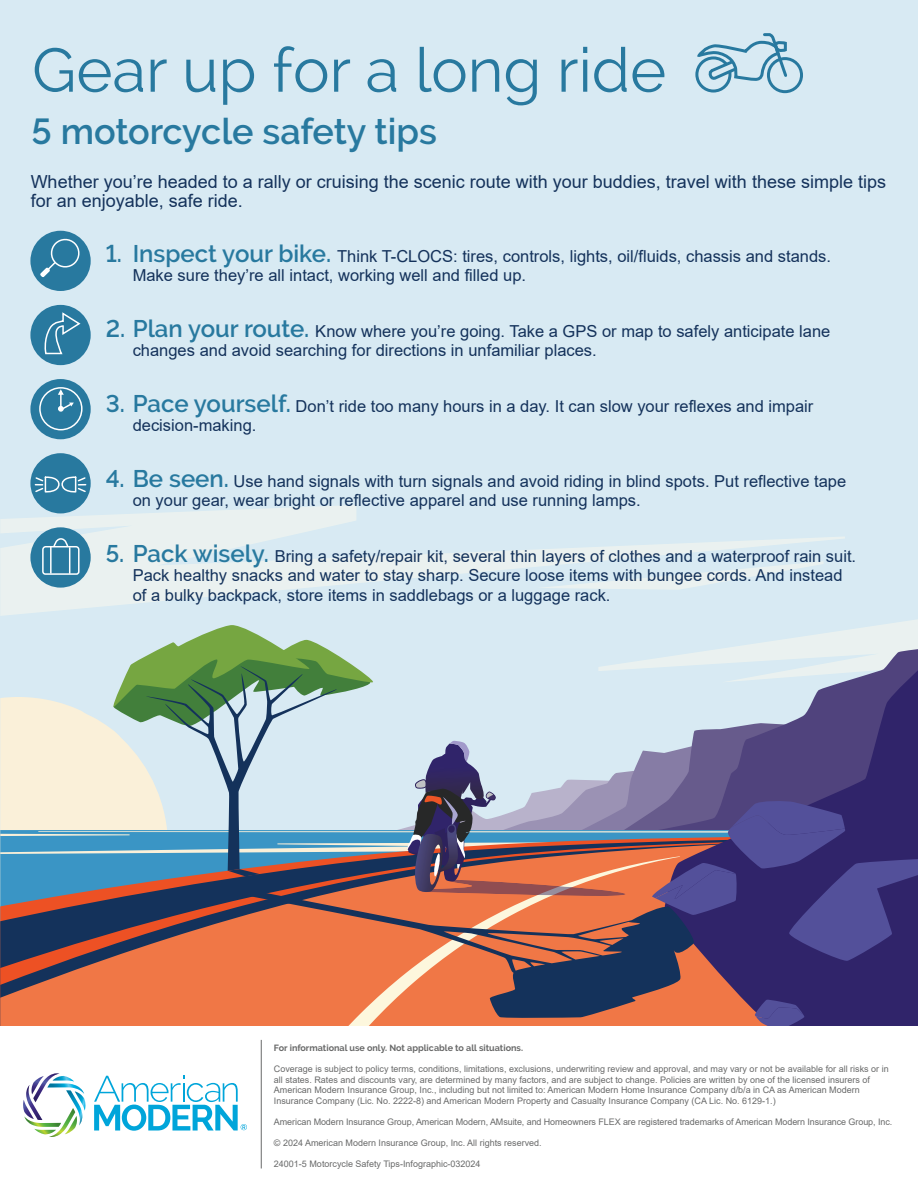
<style>
.page{position:relative;width:918px;height:1188px;background:#fff}
.page>*{position:absolute;margin:0;border:0;box-sizing:border-box;transform-origin:0 0}
.t1{font:61.5px "Raleway";color:#28799f}
.t2{font:600 36px "Raleway";color:#28799f}
.t3{font:18px/19.5px "Arial";color:#14325b}
.t4{font:16.5px/19.5px "Arial";color:#14325b}
.t5{font:9px/10.5px "Arial";color:#272828}
.t6{font:700 9px "Raleway";color:#272828}
.s1{font-family:"Raleway";font-weight:600;font-size:24px;color:#28799f}
</style>
<div class="page">
<div style="left:0;top:0;width:918px;height:1106px;background:#d8eaf3"></div>
<svg style="left:0;top:505px;width:845px;height:111px"></svg>
<svg style="left:537px;top:561px;width:287px;height:29px"></svg>
<svg style="left:0;top:962px;width:285px;height:64px;background:#e07046"></svg>
<svg style="left:680px;top:962px;width:238px;height:64px;background:#573462"></svg>
<svg style="left:754px;top:999px;width:51px;height:27px"></svg>
<div style="left:285px;top:1018px;width:395px;height:8px;background:#f07746"></div>
<svg style="left:246px;top:962px;width:452px;height:56px;background:#ab6653"></svg>
<div style="left:0;top:1026px;width:918px;height:162px;background:#fff"></div>
<img style="left:23px;top:1073px;width:63px;height:64px">
<svg style="left:94px;top:1076px;width:153px;height:55px"></svg>
<hr style="left:261px;top:1040px;width:1px;height:128px;background:#272828">
<div style="left:767px;top:57px;width:36px;height:36px;border:3px solid #28799f;border-radius:50%"></div>
<svg style="left:695px;top:33px;width:94px;height:61px"></svg>
<svg style="left:0;top:619px;width:918px;height:343px"></svg>
<div style="left:448px;top:825px;width:7px;height:8px;background:#2d225c;border-radius:3px"></div>
<div style="left:30px;top:231px;width:61px;height:60px;background:#28799f;border-radius:50%"></div>
<div style="left:30px;top:305px;width:61px;height:60px;background:#28799f;border-radius:50%"></div>
<div style="left:30px;top:379px;width:61px;height:60px;background:#28799f;border-radius:50%"></div>
<div style="left:30px;top:453px;width:61px;height:60px;background:#28799f;border-radius:50%"></div>
<div style="left:30px;top:527px;width:61px;height:61px;background:#28799f;border-radius:50%"></div>
<div style="left:39px;top:387px;width:44px;height:43px;border:2px solid #fff;border-radius:50%"></div>
<svg style="left:57px;top:389px;width:18px;height:23px"></svg>
<svg style="left:41px;top:311px;width:41px;height:44px"></svg>
<svg style="left:38px;top:236px;width:44px;height:41px"></svg>
<svg style="left:34px;top:476px;width:53px;height:17px"></svg>
<div style="left:42px;top:546px;width:38px;height:29px;border:2px solid #fff;border-radius:3px"></div>
<hr style="left:50px;top:547px;width:2px;height:26px;background:#fff">
<svg style="left:53px;top:538px;width:17px;height:36px"></svg>
<h1 class="t1" style="left:32px;top:34px;width:636px">Gear up for a long ride</h1>
<h2 class="t2" style="left:32px;top:111px;width:407px">5 motorcycle safety tips</h2>
<h3 class="t3" style="left:31px;top:171px;width:857px">Whether you’re headed to a rally or cruising the scenic route with your buddies, travel with these simple tips for an enjoyable, safe ride.</h3>
<h3 class="t4" style="left:133px;top:246px;width:700px;text-indent:-27px"><span class="s1">1. Inspect your bike.</span> Think T-CLOCS: tires, controls, lights, oil/fluids, chassis and stands.<br>Make sure they’re all intact, working well and filled up.</h3>
<h3 class="t4" style="left:133px;top:321px;width:699px;text-indent:-27px"><span class="s1">2. Plan your route.</span> Know where you’re going. Take a GPS or map to safely anticipate lane changes and avoid searching for directions in unfamiliar places.</h3>
<h3 class="t4" style="left:133px;top:396px;width:682px;text-indent:-27px"><span class="s1">3. Pace yourself.</span> Don’t ride too many hours in a day. It can slow your reflexes and impair decision-making.</h3>
<h3 class="t4" style="left:133px;top:471px;width:715px;text-indent:-27px"><span class="s1">4. Be seen.</span> Use hand signals with turn signals and avoid riding in blind spots. Put reflective tape on your gear, wear bright or reflective apparel and use running lamps.</h3>
<p class="t4" style="left:133px;top:546px;width:725px;text-indent:-27px"><span class="s1">5. Pack wisely.</span> Bring a safety/repair kit, several thin layers of clothes and a waterproof rain suit.<br>Pack healthy snacks and water to stay sharp. Secure loose items with bungee cords. And instead of a bulky backpack, store items in saddlebags or a luggage rack.</p>
<p class="t6" style="left:274px;top:1043px;width:251px">For informational use only. Not applicable to all situations.</p>
<p class="t5" style="left:274px;top:1064px;width:616px">Coverage is subject to policy terms, conditions, limitations, exclusions, underwriting review and approval, and may vary or not be available for all risks or in all states. Rates and discounts vary, are determined by many factors, and are subject to change. Policies are written by one of the licensed insurers of American Modern Insurance Group, Inc., including but not limited to: American Modern Home Insurance Company d/b/a in CA as American Modern Insurance Company (Lic. No. 2222-8) and American Modern Property and Casualty Insurance Company (CA Lic. No. 6129-1.)</p>
<p class="t5" style="left:274px;top:1116px;width:620px">American Modern Insurance Group, American Modern, AMsuite, and Homeowners FLEX are registered trademarks of American Modern Insurance Group, Inc.</p>
<p class="t5" style="left:274px;top:1137px;width:269px">© 2024 American Modern Insurance Group, Inc. All rights reserved.</p>
<p class="t5" style="left:274px;top:1158px;width:208px">24001-5 Motorcycle Safety Tips-Infographic-032024</p>
</div>
